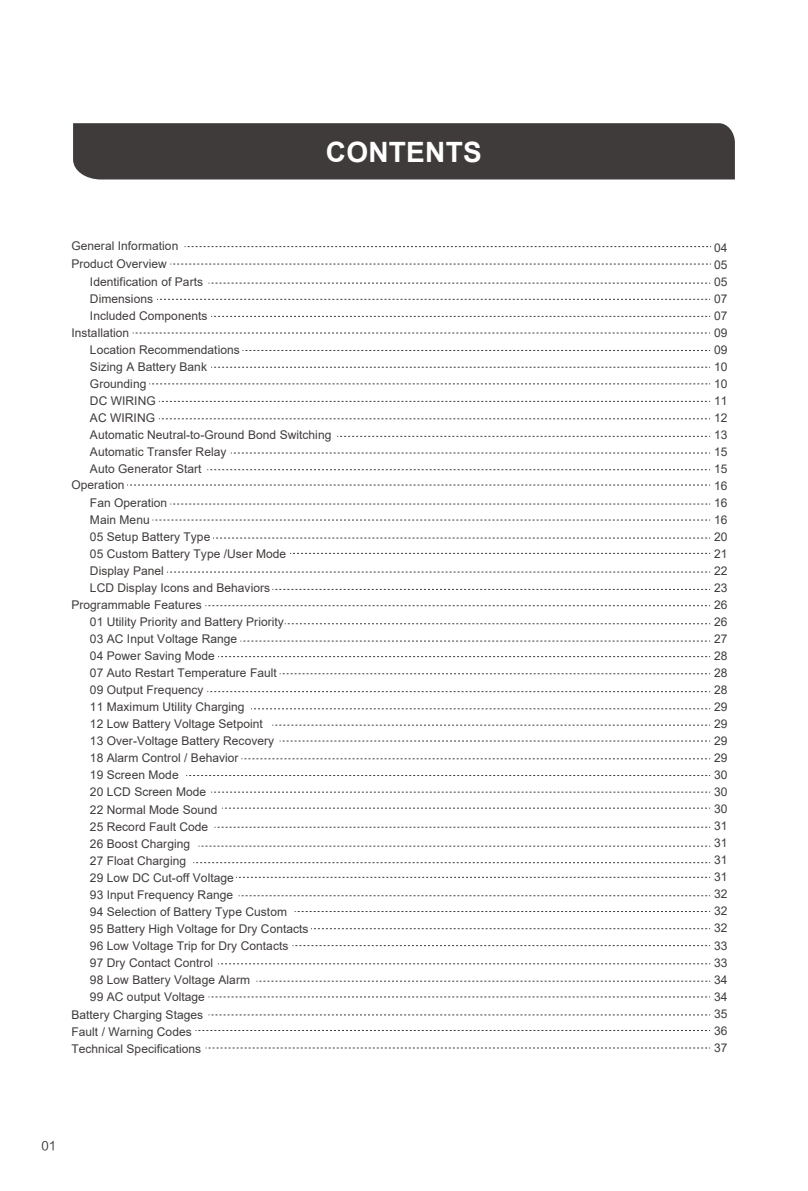
<style>
.page{position:relative;width:808px;height:1191px;background:#fff}
.page>*{position:absolute;margin:0;border:0;box-sizing:border-box;transform-origin:0 0}
.t1{font:700 28px "Arial";letter-spacing:.01em;color:#fff}
.t2{font:12px/17px "Arial";letter-spacing:.005em;color:#3f3b3a}
.t3{font:12px "FZLTHJW GB1 0";color:#3f3b3a}
</style>
<div class="page">
<div style="left:73px;top:123px;width:662px;height:56px;background:#3f3b3a"></div>
<svg style="left:185px;top:246px;width:526px;height:1px"></svg>
<svg style="left:170px;top:263px;width:541px;height:1px"></svg>
<svg style="left:157px;top:299px;width:553px;height:1px"></svg>
<svg style="left:133px;top:332px;width:577px;height:1px"></svg>
<svg style="left:242px;top:350px;width:468px;height:1px"></svg>
<svg style="left:211px;top:367px;width:499px;height:1px"></svg>
<svg style="left:149px;top:383px;width:561px;height:1px"></svg>
<svg style="left:159px;top:401px;width:551px;height:1px"></svg>
<svg style="left:159px;top:418px;width:551px;height:1px"></svg>
<svg style="left:337px;top:436px;width:373px;height:1px"></svg>
<svg style="left:231px;top:452px;width:479px;height:1px"></svg>
<svg style="left:207px;top:469px;width:503px;height:1px"></svg>
<svg style="left:127px;top:484px;width:583px;height:1px"></svg>
<svg style="left:170px;top:503px;width:540px;height:1px"></svg>
<svg style="left:152px;top:519px;width:558px;height:1px"></svg>
<svg style="left:213px;top:537px;width:497px;height:1px"></svg>
<svg style="left:290px;top:553px;width:420px;height:1px"></svg>
<svg style="left:167px;top:571px;width:543px;height:1px"></svg>
<svg style="left:272px;top:589px;width:438px;height:1px"></svg>
<svg style="left:205px;top:605px;width:505px;height:1px"></svg>
<svg style="left:285px;top:623px;width:425px;height:1px"></svg>
<svg style="left:240px;top:640px;width:470px;height:1px"></svg>
<svg style="left:218px;top:656px;width:492px;height:1px"></svg>
<svg style="left:280px;top:673px;width:430px;height:1px"></svg>
<svg style="left:207px;top:691px;width:503px;height:1px"></svg>
<svg style="left:251px;top:708px;width:459px;height:1px"></svg>
<svg style="left:272px;top:724px;width:438px;height:1px"></svg>
<svg style="left:280px;top:740px;width:430px;height:1px"></svg>
<svg style="left:241px;top:758px;width:469px;height:1px"></svg>
<svg style="left:186px;top:775px;width:524px;height:1px"></svg>
<svg style="left:211px;top:791px;width:499px;height:1px"></svg>
<svg style="left:222px;top:807px;width:488px;height:1px"></svg>
<svg style="left:215px;top:826px;width:495px;height:1px"></svg>
<svg style="left:198px;top:845px;width:512px;height:1px"></svg>
<svg style="left:193px;top:862px;width:517px;height:1px"></svg>
<svg style="left:236px;top:877px;width:474px;height:1px"></svg>
<svg style="left:239px;top:895px;width:471px;height:1px"></svg>
<svg style="left:295px;top:911px;width:415px;height:1px"></svg>
<svg style="left:311px;top:928px;width:399px;height:1px"></svg>
<svg style="left:292px;top:945px;width:418px;height:1px"></svg>
<svg style="left:218px;top:963px;width:492px;height:1px"></svg>
<svg style="left:256px;top:980px;width:454px;height:1px"></svg>
<svg style="left:208px;top:996px;width:502px;height:1px"></svg>
<svg style="left:208px;top:1014px;width:502px;height:1px"></svg>
<svg style="left:195px;top:1030px;width:515px;height:1px"></svg>
<svg style="left:206px;top:1047px;width:504px;height:1px"></svg>
<svg style="left:208px;top:283px;width:502px;height:1px"></svg>
<svg style="left:211px;top:316px;width:499px;height:1px"></svg>
<p class="t2" style="left:71px;top:237px;width:108px;line-height:17.6px">General Information<br>Product Overview</p>
<h1 class="t1" style="left:326px;top:132px;width:157px">CONTENTS</h1>
<p class="t2" style="left:90px;top:273px;width:119px">Identification of Parts<br>Dimensions<br>Included Components</p>
<p class="t2" style="left:90px;top:341px;width:243px">Location Recommendations<br>Sizing A Battery Bank<br>Grounding<br>DC WIRING<br>AC WIRING<br>Automatic Neutral-to-Ground Bond Switching<br>Automatic Transfer Relay<br>Auto Generator Start</p>
<p class="t2" style="left:90px;top:494px;width:198px">Fan Operation<br>Main Menu<br>05 Setup Battery Type<br>05 Custom Battery Type /User Mode<br>Display Panel<br>LCD Display Icons and Behaviors</p>
<p class="t2" style="left:90px;top:613px;width:195px">01 Utility Priority and Battery Priority<br>03 AC Input Voltage Range<br>04 Power Saving Mode<br>07 Auto Restart Temperature Fault<br>09 Output Frequency<br>11 Maximum Utility Charging<br>12 Low Battery Voltage Setpoint<br>13 Over-Voltage Battery Recovery<br>18 Alarm Control / Behavior<br>19 Screen Mode<br>20 LCD Screen Mode</p>
<p class="t2" style="left:71px;top:324px;width:59px">Installation</p>
<p class="t2" style="left:71px;top:476px;width:55px">Operation</p>
<p class="t2" style="left:71px;top:596px;width:132px">Programmable Features</p>
<p class="t2" style="left:90px;top:801px;width:220px">22 Normal Mode Sound<br>25 Record Fault Code<br>26 Boost Charging<br>27 Float Charging<br>29 Low DC Cut-off Voltage<br>93 Input Frequency Range<br>94 Selection of Battery Type Custom<br>95 Battery High Voltage for Dry Contacts<br>96 Low Voltage Trip for Dry Contacts<br>97 Dry Contact Control<br>98 Low Battery Voltage Alarm<br>99 AC output Voltage</p>
<p class="t2" style="left:71px;top:1006px;width:133px">Battery Charging Stages<br>Fault / Warning Codes<br>Technical Specifications</p>
<p class="t3" style="left:41px;top:1139px;width:16px">01</p>
<p class="t2" style="left:714px;top:239px;width:15px;text-align:justify">04<br>05<br>05<br>07<br>07<br>09<br>09<br>10<br>10<br>11<br>12<br>13<br>15<br>15<br>16<br>16<br>16<br>20<br>21<br>22<br>23<br>26<br>26<br>27<br>28<br>28<br>28<br>29<br>29<br>29<br>29<br>30<br>30<br>30<br>31<br>31<br>31<br>31<br>32<br>32<br>32<br>33<br>33<br>34<br>34<br>35<br>36<br>37</p>
</div>
